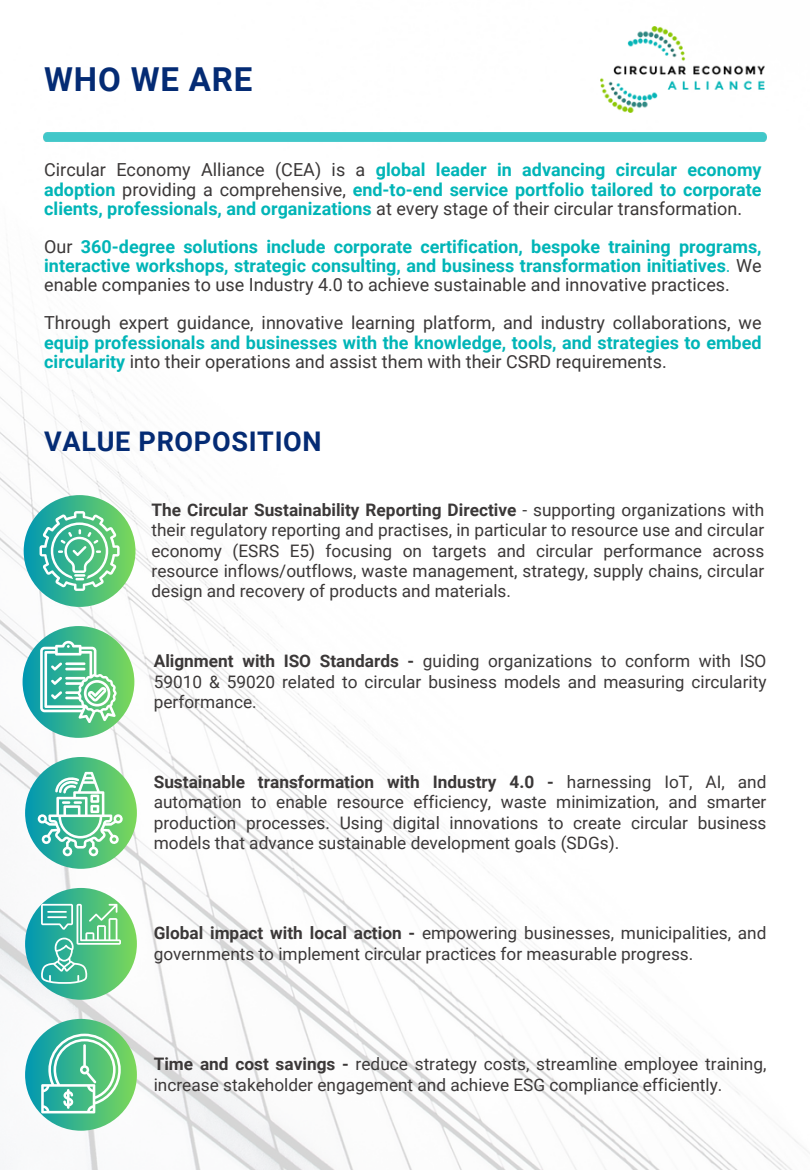
<style>
.page{position:relative;width:810px;height:1170px;background:#fff}
.page>*{position:absolute;margin:0;border:0;box-sizing:border-box;transform-origin:0 0}
.t1{font:700 33px "Roboto";letter-spacing:.025em;color:#042b74}
.t2{font:700 27px "Roboto";letter-spacing:.025em;color:#042b74}
.t3{font:700 18px/19.2px "Roboto";color:#01b5b7;text-align:justify}
.t4{font:18px/19.2px "Roboto";color:#3b3838;text-align:justify}
.t5{font:17.25px/20.2px "Roboto";color:#3b3838;text-align:justify}
.s1{font-weight:400;color:#3b3838}
.s2{font-weight:400}
.s3{font-weight:700;color:#01b5b7}
.s4{font-weight:700}
</style>
<div class="page">
<img style="left:0;top:65px;width:810px;height:1105px">
<img style="left:600px;top:26px;width:164px;height:87px">
<img style="left:43px;top:132px;width:724px;height:9px">
<div style="left:24px;top:495px;width:111px;height:112px;background:linear-gradient(to right,#0398b3,#7cd85a);border-radius:50%"></div>
<svg style="left:40px;top:511px;width:79px;height:80px"></svg>
<svg style="left:25px;top:888px;width:112px;height:112px;background:#41b887"></svg>
<svg style="left:41px;top:904px;width:80px;height:80px;background:#61c49a"></svg>
<hr style="left:47px;top:911px;width:20px;height:2px;background:#fff">
<hr style="left:47px;top:916px;width:20px;height:2px;background:#fff">
<div style="left:23px;top:626px;width:111px;height:112px;background:linear-gradient(to right,#0398b2,#7dd85b);border-radius:50%"></div>
<svg style="left:40px;top:641px;width:77px;height:82px"></svg>
<svg style="left:25px;top:757px;width:112px;height:112px;background:#42b887"></svg>
<svg style="left:38px;top:772px;width:86px;height:86px"></svg>
<svg style="left:25px;top:1019px;width:112px;height:112px;background:#42b988"></svg>
<svg style="left:41px;top:1034px;width:80px;height:79px"></svg>
<p class="t1" style="left:44px;top:60px;width:210px">WHO WE ARE</p>
<h1 class="t3" style="left:44px;top:161px;width:719px"><span class="s1">Circular Economy Alliance (CEA) is a</span> global leader in advancing circular economy adoption <span class="s1">providing a comprehensive,</span> end-to-end service portfolio tailored to corporate clients, professionals, and organizations <span class="s1">at every stage of their circular transformation.</span></h1>
<p class="t3" style="left:44px;top:237px;width:719px"><span class="s1">Our</span> 360-degree solutions include corporate certification, bespoke training programs, interactive workshops, strategic consulting, and business transformation initiatives<span class="s2">.</span> <span class="s1">We enable companies to use Industry 4.0 to achieve sustainable and innovative practices.</span></p>
<p class="t4" style="left:44px;top:314px;width:719px">Through expert guidance, innovative learning platform, and industry collaborations, we <span class="s3">equip professionals and businesses with the knowledge, tools, and strategies to embed circularity</span> into their operations and assist them with their CSRD requirements.</p>
<p class="t2" style="left:44px;top:426px;width:279px">VALUE PROPOSITION</p>
<p class="t5" style="left:152px;top:500px;width:614px"><span class="s4">The Circular Sustainability Reporting Directive</span> - supporting organizations with their regulatory reporting and practises, in particular to resource use and circular economy (ESRS E5) focusing on targets and circular performance across resource inflows/outflows, waste management, strategy, supply chains, circular design and recovery of products and materials.</p>
<p class="t5" style="left:154px;top:651px;width:614px"><span class="s4">Alignment with ISO Standards -</span> guiding organizations to conform with ISO 59010 &amp; 59020 related to circular business models and measuring circularity performance.</p>
<h2 class="t5" style="left:154px;top:772px;width:614px"><span class="s4">Sustainable transformation with Industry 4.0 -</span> harnessing IoT, AI, and automation to enable resource efficiency, waste minimization, and smarter production processes. Using digital innovations to create circular business models that advance sustainable development goals (SDGs).</h2>
<p class="t5" style="left:154px;top:923px;width:614px"><span class="s4">Global impact with local action -</span> empowering businesses, municipalities, and governments to implement circular practices for measurable progress.</p>
<p class="t5" style="left:154px;top:1054px;width:614px"><span class="s4">Time and cost savings -</span> reduce strategy costs, streamline employee training, increase stakeholder engagement and achieve ESG compliance efficiently.</p>
</div>
